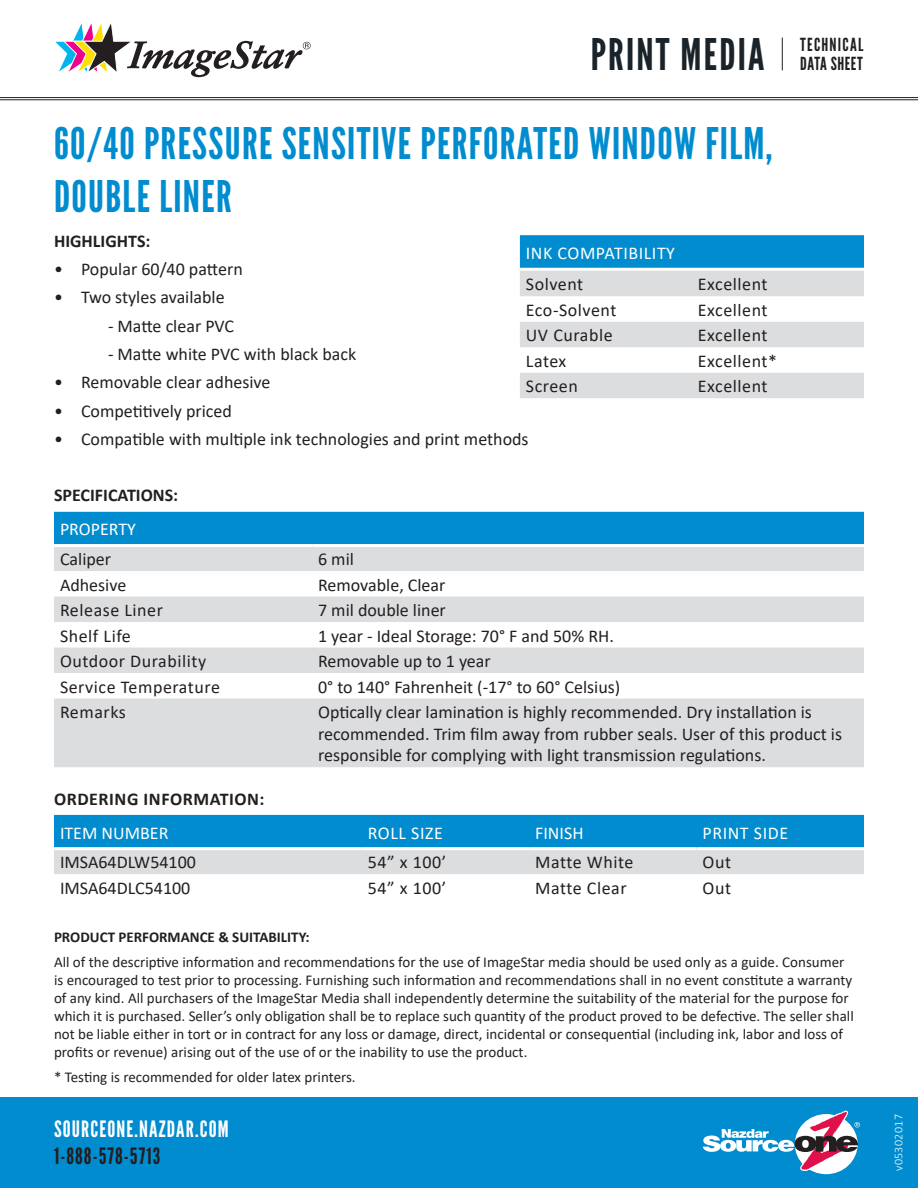
<style>
.page{position:relative;width:918px;height:1188px;background:#fff}
.page>*{position:absolute;margin:0;border:0;box-sizing:border-box;transform-origin:0 0}
.t1{font:43.5px/52.2px "League Gothic";letter-spacing:.03em;color:#008ccf}
.t2{font:43.5px "League Gothic";letter-spacing:.05em;color:#1a232a}
.t3{font:22.5px "League Gothic";letter-spacing:.05em;color:#fff}
.t4{font:22.5px "League Gothic";letter-spacing:.05em;color:#231f20}
.t5{font:18px/21.6px "Calibri";color:#231f20}
.t6{font:18px "Calibri";letter-spacing:.03em;color:#231f20}
.t7{font:18px "Calibri";letter-spacing:.02em;color:#fff}
.t8{font:700 18px "Calibri";color:#231f20}
.t9{font:18px "Calibri";letter-spacing:.025em;color:#231f20}
.t10{font:700 18px "Calibri";letter-spacing:.03em;color:#231f20}
.t11{font:18px/19.5px "League Gothic";letter-spacing:.07em;color:#231f20}
.t12{font:18px "Calibri";color:#fff}
.t13{font:15px/18px "Calibri";color:#231f20}
.t14{font:700 15px "Calibri";color:#231f20}
.t15{font:300 12px "Calibri";letter-spacing:.03em;color:#fff}
</style>
<div class="page">
<hr style="left:782px;top:38px;width:1px;height:32px;background:#231f20">
<svg style="left:55px;top:23px;width:256px;height:54px"></svg>
<hr style="left:0;top:97px;width:918px;height:1px;background:#231f20">
<hr style="left:0;top:99px;width:918px;height:1px;background:#231f20">
<div style="left:0;top:1097px;width:918px;height:91px;background:#008ccf"></div>
<svg style="left:703px;top:1110px;width:157px;height:65px"></svg>
<div style="left:54px;top:512px;width:810px;height:32px;background:#008ccf"></div>
<svg style="left:54px;top:547px;width:810px;height:220px;fill:#dcdddf"></svg>
<svg style="left:54px;top:815px;width:810px;height:59px;background:#5eaed5"></svg>
<hr style="left:54px;top:847px;width:308px;height:3px;background:#fff">
<hr style="left:362px;top:847px;width:167px;height:3px;background:#fff">
<hr style="left:529px;top:847px;width:168px;height:3px;background:#fff">
<hr style="left:697px;top:847px;width:167px;height:3px;background:#fff">
<div style="left:520px;top:235px;width:344px;height:33px;background:#008ccf"></div>
<svg style="left:520px;top:271px;width:344px;height:127px;fill:#dcdddf"></svg>
<h1 class="t2" style="left:591px;top:28px;width:175px">PRINT MEDIA</h1>
<h1 class="t1" style="left:54px;top:118px;width:720px">60/40 PRESSURE SENSITIVE PERFORATED WINDOW FILM,<br>DOUBLE LINER</h1>
<p class="t8" style="left:54px;top:228px;width:98px">HIGHLIGHTS:</p>
<p class="t5" style="left:54px;top:258px;width:190px">• Popular 60/40 pattern</p>
<p class="t5" style="left:54px;top:286px;width:172px">• Two styles available</p>
<p class="t5" style="left:108px;top:315px;width:128px">- Matte clear PVC</p>
<p class="t5" style="left:108px;top:343px;width:250px">- Matte white PVC with black back</p>
<p class="t5" style="left:54px;top:371px;width:218px">• Removable clear adhesive</p>
<p class="t5" style="left:54px;top:400px;width:179px">• Competitively priced</p>
<p class="t5" style="left:54px;top:428px;width:476px">• Compatible with multiple ink technologies and print methods</p>
<p class="t7" style="left:526px;top:241px;width:151px">INK COMPATIBILITY</p>
<p class="t6" style="left:526px;top:272px;width:59px">Solvent</p>
<p class="t6" style="left:698px;top:272px;width:71px">Excellent</p>
<p class="t9" style="left:526px;top:297px;width:92px">Eco-Solvent</p>
<p class="t6" style="left:698px;top:297px;width:71px">Excellent</p>
<p class="t6" style="left:526px;top:323px;width:88px">UV Curable</p>
<p class="t6" style="left:698px;top:323px;width:71px">Excellent</p>
<p class="t5" style="left:526px;top:350px;width:42px">Latex</p>
<p class="t6" style="left:698px;top:348px;width:81px">Excellent*</p>
<p class="t5" style="left:526px;top:375px;width:53px">Screen</p>
<p class="t6" style="left:698px;top:374px;width:71px">Excellent</p>
<p class="t11" style="left:800px;top:35px;width:65px">TECHNICAL<br>DATA SHEET</p>
<p class="t8" style="left:54px;top:482px;width:126px">SPECIFICATIONS:</p>
<p class="t12" style="left:60px;top:517px;width:78px">PROPERTY</p>
<p class="t5" style="left:60px;top:548px;width:53px">Caliper</p>
<p class="t5" style="left:318px;top:548px;width:37px">6 mil</p>
<p class="t5" style="left:60px;top:573px;width:68px">Adhesive</p>
<p class="t5" style="left:318px;top:573px;width:129px">Removable, Clear</p>
<p class="t6" style="left:60px;top:598px;width:105px">Release Liner</p>
<p class="t5" style="left:318px;top:599px;width:129px">7 mil double liner</p>
<p class="t6" style="left:60px;top:623px;width:72px">Shelf Life</p>
<p class="t5" style="left:318px;top:624px;width:297px">1 year - Ideal Storage: 70° F and 50% RH.</p>
<p class="t6" style="left:60px;top:649px;width:148px">Outdoor Durability</p>
<p class="t5" style="left:318px;top:650px;width:174px">Removable up to 1 year</p>
<p class="t6" style="left:60px;top:674px;width:162px">Service Temperature</p>
<p class="t5" style="left:318px;top:675px;width:304px">0° to 140° Fahrenheit (-17° to 60° Celsius)</p>
<p class="t6" style="left:60px;top:700px;width:68px">Remarks</p>
<p class="t5" style="left:318px;top:701px;width:526px">Optically clear lamination is highly recommended. Dry installation is recommended. Trim film away from rubber seals. User of this product is responsible for complying with light transmission regulations.</p>
<p class="t10" style="left:54px;top:786px;width:212px">ORDERING INFORMATION:</p>
<p class="t12" style="left:60px;top:820px;width:110px">ITEM NUMBER</p>
<p class="t7" style="left:368px;top:820px;width:77px">ROLL SIZE</p>
<p class="t7" style="left:535px;top:820px;width:50px">FINISH</p>
<p class="t7" style="left:703px;top:820px;width:87px">PRINT SIDE</p>
<p class="t5" style="left:60px;top:851px;width:137px">IMSA64DLW54100</p>
<p class="t5" style="left:368px;top:851px;width:80px">54” x 100’</p>
<p class="t9" style="left:535px;top:850px;width:100px">Matte White</p>
<p class="t5" style="left:703px;top:851px;width:30px">Out</p>
<p class="t5" style="left:60px;top:876px;width:132px">IMSA64DLC54100</p>
<p class="t5" style="left:368px;top:876px;width:80px">54” x 100’</p>
<p class="t6" style="left:535px;top:875px;width:93px">Matte Clear</p>
<p class="t5" style="left:703px;top:876px;width:30px">Out</p>
<p class="t14" style="left:54px;top:927px;width:257px">PRODUCT PERFORMANCE &amp; SUITABILITY:</p>
<p class="t13" style="left:54px;top:953px;width:801px">All of the descriptive information and recommendations for the use of ImageStar media should be used only as a guide. Consumer is encouraged to test prior to processing. Furnishing such information and recommendations shall in no event constitute a warranty of any kind. All purchasers of the ImageStar Media shall independently determine the suitability of the material for the purpose for which it is purchased. Seller’s only obligation shall be to replace such quantity of the product proved to be defective. The seller shall not be liable either in tort or in contract for any loss or damage, direct, incidental or consequential (including ink, labor and loss of profits or revenue) arising out of the use of or the inability to use the product.</p>
<p class="t13" style="left:54px;top:1068px;width:303px">* Testing is recommended for older latex printers.</p>
<h2 class="t3" style="left:54px;top:1116px;width:176px">SOURCEONE.NAZDAR.COM</h2>
<h2 class="t4" style="left:54px;top:1143px;width:108px">1-888-578-5713</h2>
<p class="t15" style="left:891px;top:1171px;width:58px;rotate:-90deg">v05302017</p>
</div>
